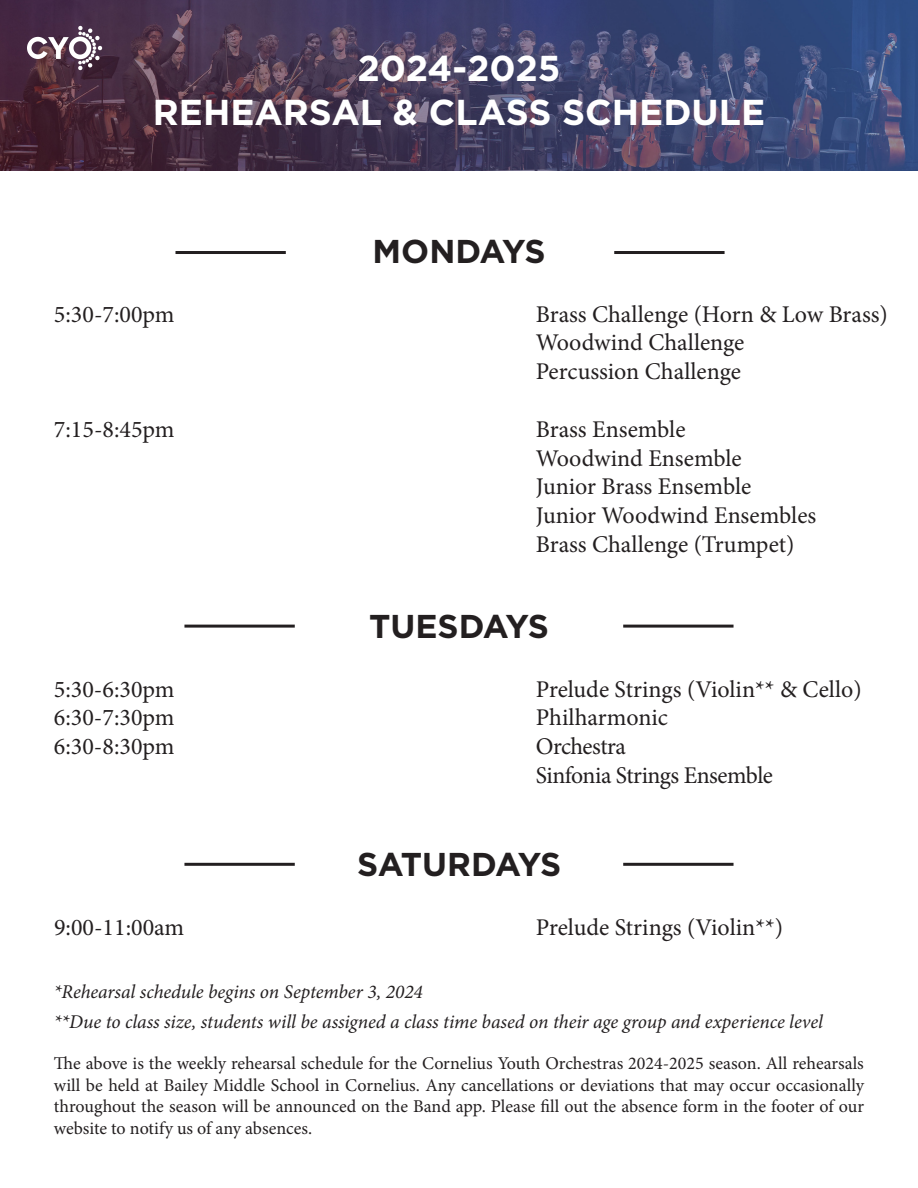
<style>
.page{position:relative;width:918px;height:1188px;background:#fff}
.page>*{position:absolute;margin:0;border:0;box-sizing:border-box;transform-origin:0 0}
.Group_Names{font:700 36px "Gotham";color:#fff}
.t1{font:700 33px "Gotham";letter-spacing:-.015em;color:#231f20}
.t2{font:24px "Minion Pro";letter-spacing:-.005em;color:#231f20}
.t3{font:italic 19.5px "Minion Pro";letter-spacing:-.005em;color:#231f20}
.t4{font:18px/21.6px "Minion Pro";letter-spacing:-.005em;color:#231f20;text-align:justify}
</style>
<div class="page">
<img style="left:0;top:0;width:918px;height:171px">
<img style="left:27px;top:25px;width:76px;height:46px">
<hr style="left:176px;top:251px;width:110px;height:3px;background:#231f20">
<hr style="left:614px;top:251px;width:111px;height:3px;background:#231f20">
<hr style="left:184px;top:625px;width:111px;height:3px;background:#231f20">
<hr style="left:623px;top:625px;width:111px;height:3px;background:#231f20">
<hr style="left:184px;top:863px;width:111px;height:3px;background:#231f20">
<hr style="left:623px;top:863px;width:111px;height:3px;background:#231f20">
<p class="Group_Names" style="left:357px;top:45px;width:205px">2024-2025</p>
<p class="Group_Names" style="left:153px;top:88px;width:614px">REHEARSAL &amp; CLASS SCHEDULE</p>
<p class="t2" style="left:54px;top:298px;width:122px">5:30-7:00pm</p>
<p class="t2" style="left:54px;top:413px;width:122px">7:15-8:45pm</p>
<p class="t2" style="left:54px;top:673px;width:122px">5:30-6:30pm</p>
<p class="t2" style="left:54px;top:702px;width:122px">6:30-7:30pm</p>
<p class="t2" style="left:54px;top:731px;width:122px">6:30-8:30pm</p>
<p class="t1" style="left:373px;top:229px;width:174px">MONDAYS</p>
<p class="t2" style="left:536px;top:298px;width:353px">Brass Challenge (Horn &amp; Low Brass)</p>
<p class="t2" style="left:536px;top:327px;width:210px">Woodwind Challenge</p>
<p class="t2" style="left:536px;top:355px;width:207px">Percussion Challenge</p>
<p class="t2" style="left:536px;top:413px;width:151px">Brass Ensemble</p>
<p class="t2" style="left:536px;top:442px;width:207px">Woodwind Ensemble</p>
<p class="t2" style="left:536px;top:471px;width:217px">Junior Brass Ensemble</p>
<p class="t2" style="left:536px;top:499px;width:282px">Junior Woodwind Ensembles</p>
<p class="t2" style="left:536px;top:528px;width:260px">Brass Challenge (Trumpet)</p>
<p class="t1" style="left:369px;top:604px;width:181px">TUESDAYS</p>
<p class="t2" style="left:536px;top:673px;width:327px">Prelude Strings (Violin** &amp; Cello)</p>
<p class="t2" style="left:536px;top:702px;width:134px">Philharmonic</p>
<p class="t2" style="left:536px;top:731px;width:92px">Orchestra</p>
<p class="t2" style="left:536px;top:759px;width:239px">Sinfonia Strings Ensemble</p>
<p class="t1" style="left:357px;top:842px;width:206px">SATURDAYS</p>
<p class="t2" style="left:54px;top:911px;width:132px">9:00-11:00am</p>
<p class="t2" style="left:536px;top:911px;width:249px">Prelude Strings (Violin**)</p>
<p class="t3" style="left:54px;top:979px;width:370px">*Rehearsal schedule begins on September 3, 2024</p>
<p class="t3" style="left:54px;top:1009px;width:770px">**Due to class size, students will be assigned a class time based on their age group and experience level</p>
<p class="t4" style="left:54px;top:1053px;width:812px">The above is the weekly rehearsal schedule for the Cornelius Youth Orchestras 2024-2025 season. All rehearsals will be held at Bailey Middle School in Cornelius. Any cancellations or deviations that may occur occasionally throughout the season will be announced on the Band app. Please fill out the absence form in the footer of our website to notify us of any absences.</p>
</div>
